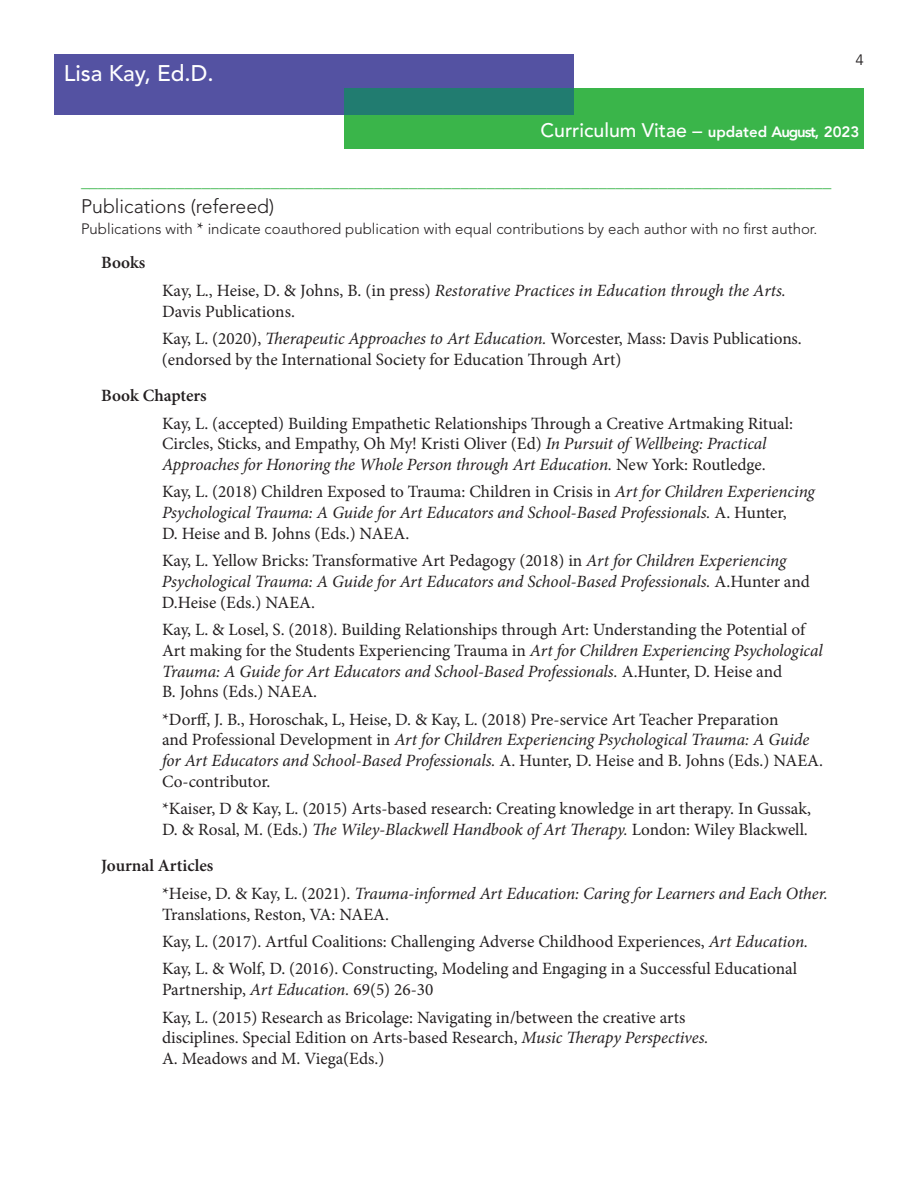
<style>
.page{position:relative;width:918px;height:1188px;background:#fff}
.page>*{position:absolute;margin:0;border:0;box-sizing:border-box;transform-origin:0 0}
.t1{font:500 22.5px "Avenir LT Std";color:#fff}
.Subhead{font:300 19.5px "Avenir LT Std";color:#231f20}
.PublicationsSectionB{font:17.25px/20.7px "Minion Pro";color:#231f20}
.PublicationsSectionB-2{font:italic 17.25px/20.7px "Minion Pro";letter-spacing:-.01em;color:#231f20}
.Body{font:17.25px "Minion Pro";color:#3ab54a}
.PublicationsSectionB-3{font:600 17.25px "Minion Pro";color:#231f20}
.Subhead-2{font:300 15px "Avenir LT Std";color:#231f20}
.t2{font:800 15px "Avenir";color:#fff}
.t3{font:15px "Avenir LT Std";color:#231f20}
.s1{font-family:"Avenir LT Std";font-weight:500;font-size:19.5px}
.s2{font-family:"Minion Pro";font-weight:400;font-size:17.25px}
.s3{font-style:italic}
.s4{font-style:normal}
</style>
<div class="page">
<div style="left:344px;top:88px;width:520px;height:60px;background:#3ab54a"></div>
<div style="left:54px;top:54px;width:519px;height:61px;background:#5452a2"></div>
<div style="left:344px;top:88px;width:229px;height:27px;background:#217c70"></div>
<h1 class="t1" style="left:64px;top:60px;width:152px">Lisa Kay, Ed.D.</h1>
<p class="t3" style="left:856px;top:52px;width:10px">4</p>
<p class="t2" style="left:541px;top:120px;width:320px"><span class="s1">Curriculum Vitae –</span> updated August, 2023</p>
<p class="Body" style="left:81px;top:169px;width:752px">_______________________________________________________________________________________</p>
<p class="Subhead" style="left:81px;top:195px;width:195px">Publications (refereed)</p>
<p class="Subhead-2" style="left:81px;top:220px;width:738px">Publications with <span class="s2">*</span> indicate coauthored publication with equal contributions by each author with no first author.</p>
<p class="PublicationsSectionB-3" style="left:101px;top:251px;width:46px">Books</p>
<p class="PublicationsSectionB" style="left:162px;top:280px;width:625px">Kay, L., Heise, D. &amp; Johns, B. (in press) <span class="s3">Restorative Practices in Education through the Arts.<br></span>Davis Publications.</p>
<p class="PublicationsSectionB" style="left:162px;top:328px;width:641px">Kay, L. (2020), <span class="s3">Therapeutic Approaches to Art Education.</span> Worcester, Mass: Davis Publications. (endorsed by the International Society for Education Through Art)</p>
<p class="PublicationsSectionB-3" style="left:101px;top:384px;width:107px">Book Chapters</p>
<p class="PublicationsSectionB" style="left:162px;top:413px;width:633px">Kay, L. (accepted) Building Empathetic Relationships Through a Creative Artmaking Ritual:<br>Circles, Sticks, and Empathy, Oh My! Kristi Oliver (Ed) <span class="s3">In Pursuit of Wellbeing: Practical<br>Approaches for Honoring the Whole Person through Art Education.</span> New York: Routledge.</p>
<p class="PublicationsSectionB-2" style="left:162px;top:482px;width:654px"><span class="s4">Kay, L. (2018) Children Exposed to Trauma: Children in Crisis in</span> Art for Children Experiencing<br>Psychological Trauma: A Guide for Art Educators and School-Based Professionals. <span class="s4">A. Hunter,<br>D. Heise and B. Johns (Eds.) NAEA.</span></p>
<p class="PublicationsSectionB-2" style="left:162px;top:550px;width:649px"><span class="s4">Kay, L. Yellow Bricks: Transformative Art Pedagogy (2018) in</span> Art for Children Experiencing<br>Psychological Trauma: A Guide for Art Educators and School-Based Professionals. <span class="s4">A.Hunter and<br>D.Heise (Eds.) NAEA.</span></p>
<p class="PublicationsSectionB" style="left:162px;top:619px;width:662px">Kay, L. &amp; Losel, S. (2018). Building Relationships through Art: Understanding the Potential of Art making for the Students Experiencing Trauma in <span class="s3">Art for Children Experiencing Psychological Trauma: A Guide for Art Educators and School-Based Professionals.</span> A.Hunter, D. Heise and<br>B. Johns (Eds.) NAEA.</p>
<p class="PublicationsSectionB" style="left:162px;top:709px;width:663px">*Dorff, J. B., Horoschak, L, Heise, D. &amp; Kay, L. (2018) Pre-service Art Teacher Preparation<br>and Professional Development in <span class="s3">Art for Children Experiencing Psychological Trauma: A Guide for Art Educators and School-Based Professionals.</span> A. Hunter, D. Heise and B. Johns (Eds.) NAEA.<br>Co-contributor.</p>
<p class="PublicationsSectionB" style="left:162px;top:798px;width:651px">*Kaiser, D &amp; Kay, L. (2015) Arts-based research: Creating knowledge in art therapy. In Gussak,<br>D. &amp; Rosal, M. (Eds.) <span class="s3">The Wiley-Blackwell Handbook of Art Therapy.</span> London: Wiley Blackwell.</p>
<p class="PublicationsSectionB-3" style="left:101px;top:854px;width:114px">Journal Articles</p>
<p class="PublicationsSectionB-2" style="left:162px;top:883px;width:668px"><span class="s4">*Heise, D. &amp; Kay, L. (2021).</span> Trauma-informed Art Education: Caring for Learners and Each Other.<br><span class="s4">Translations, Reston, VA: NAEA.</span></p>
<p class="PublicationsSectionB" style="left:162px;top:931px;width:648px">Kay, L. (2017). Artful Coalitions: Challenging Adverse Childhood Experiences, <span class="s3">Art Education.</span></p>
<p class="PublicationsSectionB" style="left:162px;top:959px;width:637px">Kay, L. &amp; Wolf, D. (2016). Constructing, Modeling and Engaging in a Successful Educational<br>Partnership, <span class="s3">Art Education.</span> 69(5) 26-30</p>
<p class="PublicationsSectionB" style="left:162px;top:1007px;width:548px">Kay, L. (2015) Research as Bricolage: Navigating in/between the creative arts disciplines. Special Edition on Arts-based Research, <span class="s3">Music Therapy Perspectives.<br></span>A. Meadows and M. Viega(Eds.)</p>
</div>
